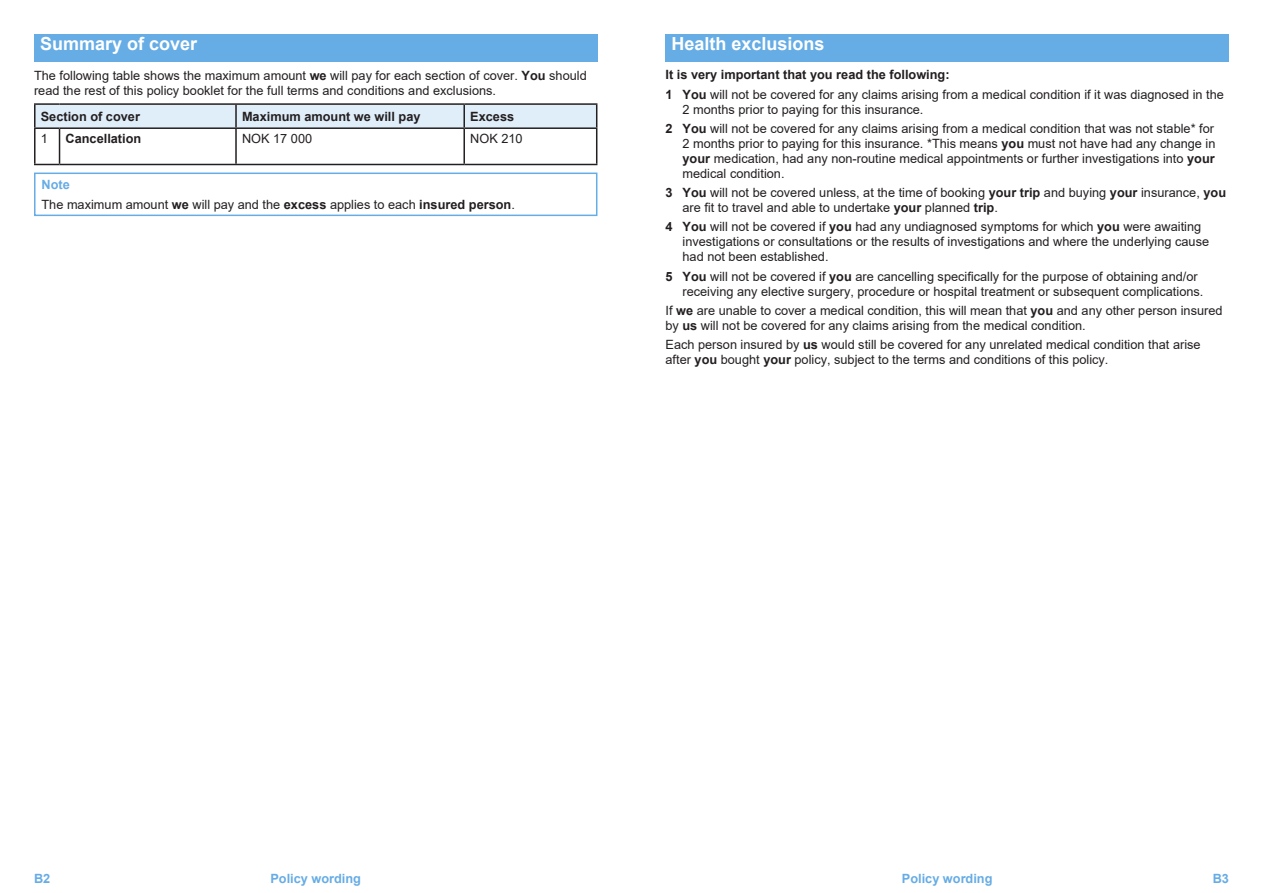
<style>
.page{position:relative;width:1263px;height:893px;background:#fff}
.page>*{position:absolute;margin:0;border:0;box-sizing:border-box;transform-origin:0 0}
.t1{font:700 18px "Arial";color:#fff}
.t2{font:12.75px/15px "Arial";color:#231f20}
.t3{font:700 12.75px "Arial";color:#231f20}
.t4{font:700 12.75px "Arial";color:#66ace5}
.s1{font-weight:700}
</style>
<div class="page">
<div style="left:665px;top:34px;width:564px;height:28px;background:#66ace5"></div>
<div style="left:34px;top:34px;width:563px;height:28px;background:#66ace5"></div>
<hr style="left:34px;top:103px;width:26px;height:2px;background:#231f20">
<hr style="left:60px;top:103px;width:176px;height:2px;background:#231f20">
<hr style="left:236px;top:103px;width:228px;height:2px;background:#231f20">
<hr style="left:464px;top:103px;width:133px;height:2px;background:#231f20">
<svg style="left:34px;top:104px;width:563px;height:61px"></svg>
<hr style="left:60px;top:164px;width:176px;height:1px;background:#231f20">
<hr style="left:236px;top:164px;width:228px;height:1px;background:#231f20">
<hr style="left:464px;top:164px;width:133px;height:1px;background:#231f20">
<div style="left:34px;top:173px;width:563px;height:43px;border:2px solid #66ace5"></div>
<p class="t1" style="left:40px;top:31px;width:159px">Summary of cover</p>
<p class="t2" style="left:34px;top:68px;width:554px">The following table shows the maximum amount <span class="s1">we</span> will pay for each section of cover. <span class="s1">You</span> should read the rest of this policy booklet for the full terms and conditions and exclusions.</p>
<p class="t3" style="left:41px;top:107px;width:101px">Section of cover</p>
<p class="t3" style="left:242px;top:107px;width:180px">Maximum amount we will pay</p>
<p class="t3" style="left:470px;top:107px;width:45px">Excess</p>
<p class="t2" style="left:41px;top:131px;width:9px">1</p>
<p class="t3" style="left:66px;top:130px;width:77px">Cancellation</p>
<p class="t2" style="left:242px;top:131px;width:72px">NOK 17 000</p>
<p class="t2" style="left:470px;top:131px;width:54px">NOK 210</p>
<p class="t4" style="left:42px;top:176px;width:30px">Note</p>
<p class="t2" style="left:42px;top:197px;width:475px">The maximum amount <span class="s1">we</span> will pay and the <span class="s1">excess</span> applies to each <span class="s1">insured person</span>.</p>
<p class="t1" style="left:671px;top:31px;width:155px">Health exclusions</p>
<p class="t3" style="left:665px;top:66px;width:286px">It is very important that you read the following:</p>
<p class="t2" style="left:682px;top:87px;width:543px;text-indent:-17px"><span class="s1">1 You</span> will not be covered for any claims arising from a medical condition if it was diagnosed in the<br>2 months prior to paying for this insurance.</p>
<p class="t2" style="left:682px;top:121px;width:534px;text-align:justify;text-indent:-17px"><span class="s1">2 You</span> will not be covered for any claims arising from a medical condition that was not stable* for 2 months prior to paying for this insurance. *This means <span class="s1">you</span> must not have had any change in <span class="s1">your</span> medication, had any non-routine medical appointments or further investigations into <span class="s1">your </span>medical condition.</p>
<p class="t2" style="left:682px;top:185px;width:545px;text-indent:-17px"><span class="s1">3 You</span> will not be covered unless, at the time of booking <span class="s1">your trip</span> and buying <span class="s1">your</span> insurance, <span class="s1">you </span>are fit to travel and able to undertake <span class="s1">your</span> planned <span class="s1">trip</span>.</p>
<p class="t2" style="left:682px;top:219px;width:528px;text-indent:-17px"><span class="s1">4 You</span> will not be covered if <span class="s1">you</span> had any undiagnosed symptoms for which <span class="s1">you</span> were awaiting investigations or consultations or the results of investigations and where the underlying cause had not been established.</p>
<p class="t2" style="left:682px;top:269px;width:522px;text-indent:-17px"><span class="s1">5 You</span> will not be covered if <span class="s1">you</span> are cancelling specifically for the purpose of obtaining and/or receiving any elective surgery, procedure or hospital treatment or subsequent complications.</p>
<p class="t2" style="left:665px;top:303px;width:559px">If <span class="s1">we</span> are unable to cover a medical condition, this will mean that <span class="s1">you</span> and any other person insured by <span class="s1">us</span> will not be covered for any claims arising from the medical condition.</p>
<p class="t2" style="left:665px;top:337px;width:537px">Each person insured by <span class="s1">us</span> would still be covered for any unrelated medical condition that arise after <span class="s1">you</span> bought <span class="s1">your</span> policy, subject to the terms and conditions of this policy.</p>
<p class="t4" style="left:34px;top:870px;width:18px">B2</p>
<p class="t4" style="left:270px;top:870px;width:92px">Policy wording</p>
<p class="t4" style="left:902px;top:870px;width:92px">Policy wording</p>
<p class="t4" style="left:1213px;top:870px;width:18px">B3</p>
</div>
